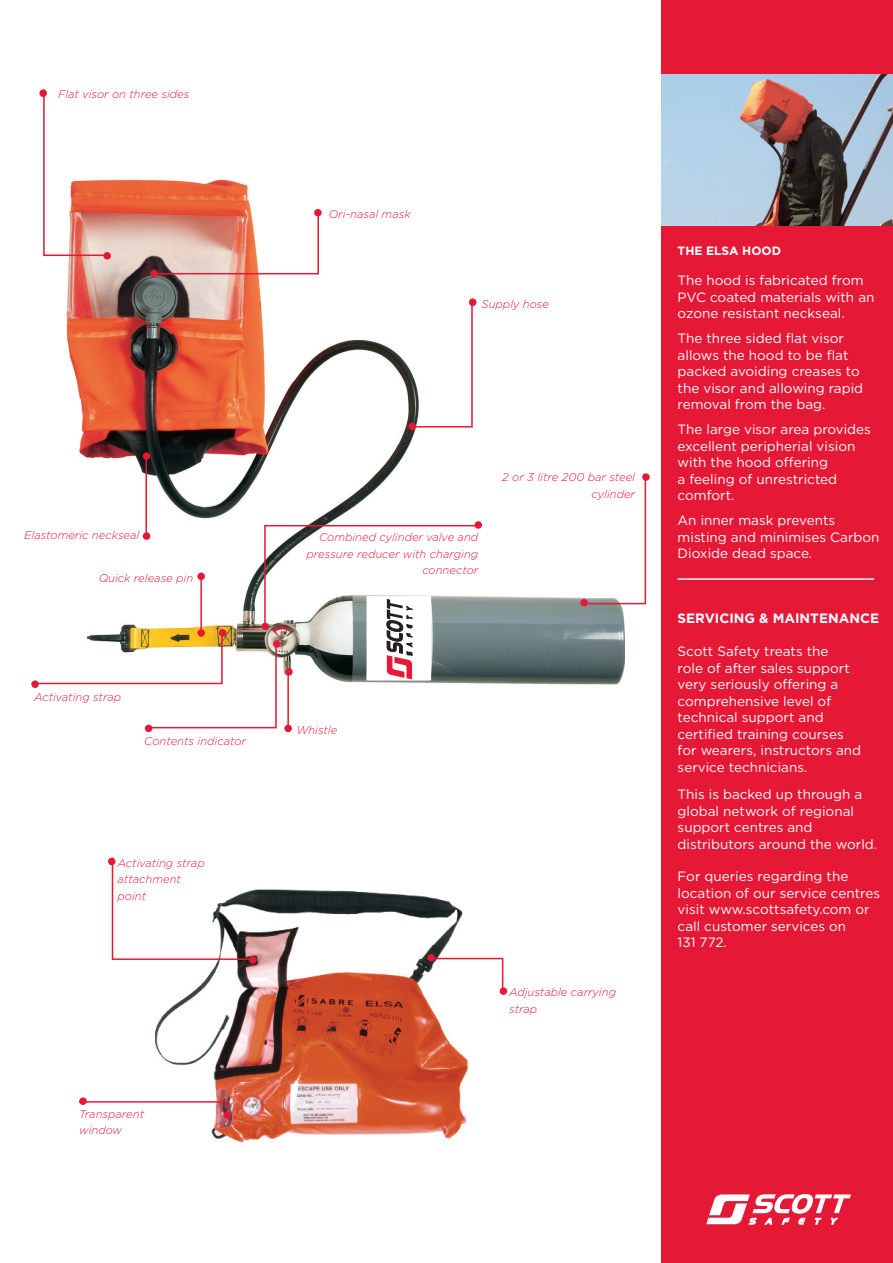
<style>
.page{position:relative;width:893px;height:1263px;background:#fff}
.page>*{position:absolute;margin:0;border:0;box-sizing:border-box;transform-origin:0 0}
.subhead{font:13.5px/16.5px "Gotham";color:#fff}
.subhead-2{font:700 13.5px "Gotham";color:#fff}
.t1{font:700 12px "Gotham";color:#fff}
.CalloutBullets_Eagle{font:italic 300 11.25px/16.5px "Gotham";color:#e51836}
</style>
<div class="page">
<div style="left:661px;top:0;width:232px;height:1263px;background:#e51836"></div>
<img style="left:661px;top:74px;width:232px;height:151px">
<img style="left:155px;top:889px;width:353px;height:254px">
<img style="left:66px;top:179px;width:558px;height:505px">
<svg style="left:706px;top:1194px;width:145px;height:30px"></svg>
<svg style="left:642px;top:473px;width:8px;height:8px"></svg>
<div style="left:143px;top:452px;width:7px;height:8px;background:#e51836;border-radius:50%"></div>
<hr style="left:145px;top:456px;width:2px;height:80px;background:#e51836">
<svg style="left:39px;top:89px;width:8px;height:8px"></svg>
<svg style="left:42px;top:89px;width:66px;height:168px"></svg>
<div style="left:103px;top:252px;width:8px;height:8px;background:#e51836;border-radius:50%"></div>
<svg style="left:151px;top:209px;width:169px;height:66px"></svg>
<div style="left:314px;top:209px;width:8px;height:7px;background:#e51836;border-radius:50%"></div>
<div style="left:150px;top:270px;width:8px;height:7px;background:#e51836;border-radius:50%"></div>
<svg style="left:582px;top:474px;width:65px;height:131px"></svg>
<div style="left:284px;top:725px;width:8px;height:7px;background:#e51836;border-radius:50%"></div>
<svg style="left:31px;top:680px;width:8px;height:8px"></svg>
<svg style="left:409px;top:297px;width:64px;height:131px"></svg>
<div style="left:469px;top:298px;width:7px;height:8px;background:#e51836;border-radius:50%"></div>
<div style="left:408px;top:423px;width:8px;height:7px;background:#e51836;border-radius:50%"></div>
<div style="left:580px;top:599px;width:8px;height:7px;background:#e51836;border-radius:50%"></div>
<div style="left:145px;top:725px;width:7px;height:7px;background:#e51836;border-radius:50%"></div>
<svg style="left:474px;top:521px;width:8px;height:8px"></svg>
<svg style="left:249px;top:956px;width:8px;height:8px"></svg>
<div style="left:224px;top:1111px;width:7px;height:8px;background:#e51836;border-radius:50%"></div>
<div style="left:427px;top:954px;width:8px;height:7px;background:#e51836;border-radius:50%"></div>
<div style="left:500px;top:987px;width:7px;height:8px;background:#e51836;border-radius:50%"></div>
<svg style="left:430px;top:957px;width:74px;height:35px"></svg>
<div style="left:108px;top:858px;width:7px;height:7px;background:#e51836;border-radius:50%"></div>
<svg style="left:111px;top:857px;width:143px;height:104px"></svg>
<svg style="left:79px;top:1097px;width:8px;height:8px"></svg>
<svg style="left:79px;top:1100px;width:150px;height:17px"></svg>
<hr style="left:678px;top:578px;width:196px;height:2px;background:#fff">
<svg style="left:34px;top:524px;width:446px;height:205px"></svg>
<p class="CalloutBullets_Eagle" style="left:58px;top:86px;width:133px">Flat visor on three sides</p>
<p class="CalloutBullets_Eagle" style="left:329px;top:206px;width:83px">Ori-nasal mask</p>
<p class="CalloutBullets_Eagle" style="left:482px;top:295px;width:69px">Supply hose</p>
<p class="CalloutBullets_Eagle" style="left:502px;top:469px;width:134px;text-align:right">2 or 3 litre 200 bar steel cylinder</p>
<p class="CalloutBullets_Eagle" style="left:24px;top:527px;width:117px">Elastomeric neckseal</p>
<p class="CalloutBullets_Eagle" style="left:307px;top:529px;width:173px;text-align:right">Combined cylinder valve and pressure reducer with charging connector</p>
<p class="CalloutBullets_Eagle" style="left:99px;top:569px;width:96px">Quick release pin</p>
<p class="CalloutBullets_Eagle" style="left:34px;top:689px;width:89px">Activating strap</p>
<p class="CalloutBullets_Eagle" style="left:144px;top:732px;width:103px">Contents indicator</p>
<p class="CalloutBullets_Eagle" style="left:118px;top:854px;width:89px">Activating strap attachment point</p>
<p class="CalloutBullets_Eagle" style="left:296px;top:721px;width:42px">Whistle</p>
<p class="CalloutBullets_Eagle" style="left:79px;top:1105px;width:67px">Transparent window</p>
<p class="CalloutBullets_Eagle" style="left:509px;top:984px;width:108px">Adjustable carrying strap</p>
<p class="t1" style="left:678px;top:243px;width:105px">THE ELSA HOOD</p>
<p class="subhead" style="left:678px;top:272px;width:198px">The hood is fabricated from<br>PVC coated materials with an ozone resistant neckseal.</p>
<p class="subhead" style="left:678px;top:330px;width:187px">The three sided flat visor allows the hood to be flat packed avoiding creases to the visor and allowing rapid removal from the bag.</p>
<p class="subhead" style="left:678px;top:421px;width:195px">The large visor area provides excellent peripherial vision with the hood offering<br>a feeling of unrestricted comfort.</p>
<p class="subhead" style="left:678px;top:512px;width:203px">An inner mask prevents misting and minimises Carbon<br>Dioxide dead space.</p>
<p class="subhead-2" style="left:678px;top:610px;width:203px">SERVICING &amp; MAINTENANCE</p>
<p class="subhead" style="left:678px;top:643px;width:185px">Scott Safety treats the<br>role of after sales support very seriously offering a comprehensive level of technical support and certified training courses for wearers, instructors and service technicians.</p>
<p class="subhead" style="left:678px;top:786px;width:201px">This is backed up through a global network of regional support centres and distributors around the world.</p>
<p class="subhead" style="left:678px;top:868px;width:204px">For queries regarding the location of our service centres visit www.scottsafety.com or call customer services on<br>131 772.</p>
</div>
